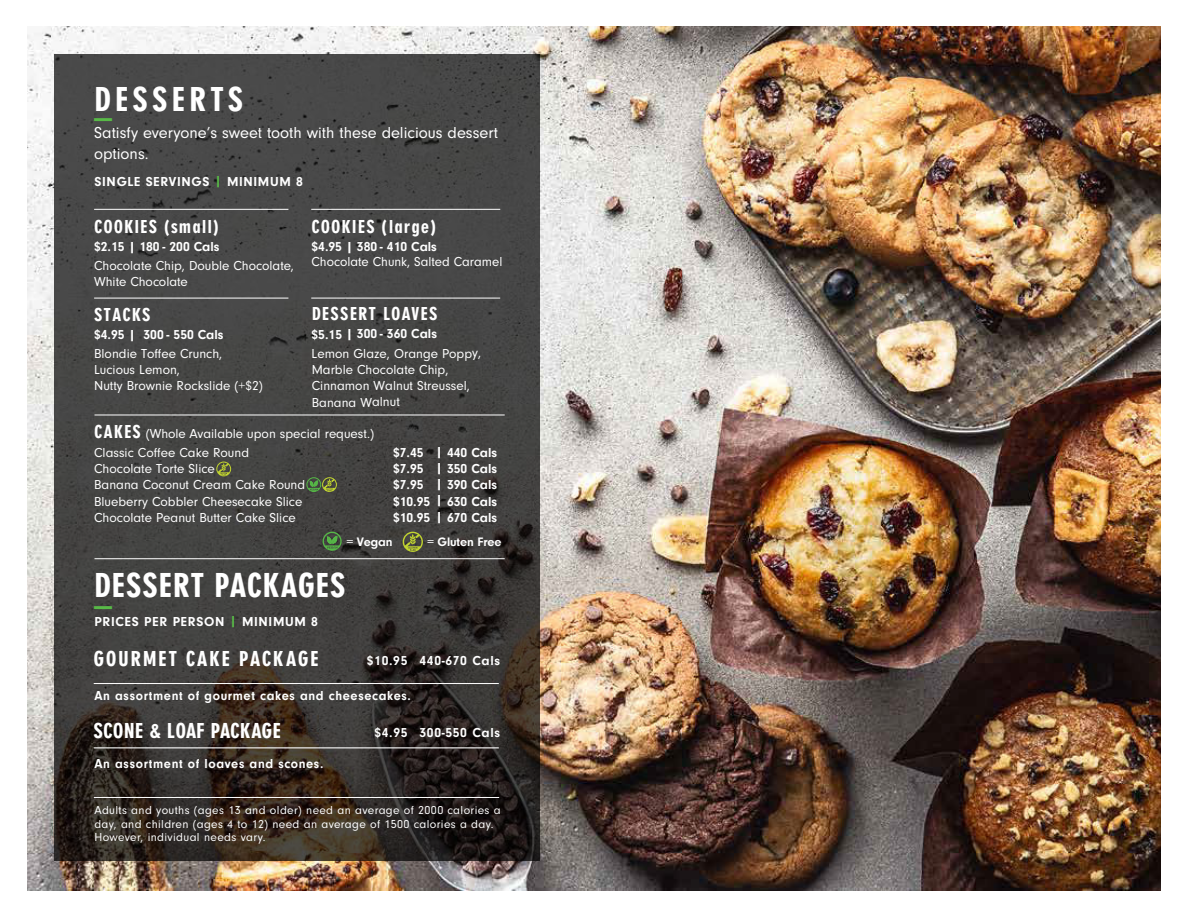
<style>
.page{position:relative;width:1188px;height:918px;background:#fff}
.page>*{position:absolute;margin:0;border:0;box-sizing:border-box;transform-origin:0 0}
.t1{font:900 36px "Neuzeit Gro Ext";letter-spacing:.005em;color:#fff}
.t2{font:900 36px "Neuzeit Gro Ext";letter-spacing:.1em;color:#fff}
.t3{font:900 22.5px "Neuzeit Gro Ext";letter-spacing:.05em;color:#fff}
.t4{font:900 22.5px "Neuzeit Gro Ext";letter-spacing:-.005em;color:#fff}
.t5{font:900 19.5px "Neuzeit Gro Ext";letter-spacing:.05em;color:#fff}
.t6{font:16.5px/21px "Neuzeit Gro";color:#fff}
.t7{font:13.5px/16.2px "Neuzeit Gro";color:#fff}
.t8{font:700 13.5px/16.2px "Neuzeit Gro";letter-spacing:.05em;color:#fff;text-align:justify}
.t9{font:700 13.5px "Neuzeit Gro";letter-spacing:.05em;color:#fff;scale:.95 1}
.t10{font:700 13.5px "Neuzeit Gro";color:#fff}
.t11{font:700 13.5px "Neuzeit Gro";letter-spacing:-.005em;color:#fff}
.t12{font:700 12.75px "Neuzeit Gro";letter-spacing:-.01em;color:#fff}
.t13{font:12px/13.5px "Neuzeit Gro";letter-spacing:.03em;color:#fff}
.s1{color:#58b947}
.s2{font-family:"Neuzeit Gro Ext";font-weight:900;font-size:19.5px}
</style>
<div class="page">
<img style="left:27px;top:26px;width:1134px;height:864px">
<svg style="left:54px;top:54px;width:486px;height:807px;background:#3f3d3b"></svg>
<hr style="left:94px;top:797px;width:405px;height:1px;background:#fff">
<hr style="left:94px;top:209px;width:194px;height:1px;background:#fff">
<hr style="left:94px;top:298px;width:194px;height:1px;background:#fff">
<hr style="left:311px;top:209px;width:189px;height:1px;background:#fff">
<hr style="left:311px;top:298px;width:189px;height:1px;background:#fff">
<hr style="left:94px;top:415px;width:411px;height:1px;background:#fff">
<hr style="left:94px;top:683px;width:405px;height:1px;background:#fff">
<hr style="left:94px;top:748px;width:405px;height:1px;background:#fff">
<svg style="left:306px;top:477px;width:31px;height:15px"></svg>
<svg style="left:216px;top:462px;width:15px;height:14px"></svg>
<svg style="left:323px;top:532px;width:19px;height:19px"></svg>
<svg style="left:403px;top:532px;width:20px;height:20px"></svg>
<hr style="left:94px;top:558px;width:411px;height:1px;background:#fff">
<h1 class="t2" style="left:94px;top:79px;width:151px">D<span class="s1">_</span>ESSERTS</h1>
<p class="t6" style="left:94px;top:123px;width:406px">Satisfy everyone’s sweet tooth with these delicious dessert options.</p>
<p class="t8" style="left:94px;top:174px;width:210px">SINGLE SERVINGS <span class="s1">|</span> MINIMUM 8</p>
<h3 class="t5" style="left:94px;top:216px;width:126px">COOKIES (small)</h3>
<p class="t10" style="left:94px;top:239px;width:127px">$2.15 | 180 - 200 Cals</p>
<p class="t7" style="left:94px;top:258px;width:201px">Chocolate Chip, Double Chocolate,<br>White Chocolate</p>
<h3 class="t5" style="left:94px;top:304px;width:58px">STACKS</h3>
<p class="t10" style="left:94px;top:327px;width:131px">$4.95 | 300 - 550 Cals</p>
<p class="t7" style="left:94px;top:346px;width:170px">Blondie Toffee Crunch,<br>Lucious Lemon,<br>Nutty Brownie Rockslide (+$2)</p>
<p class="t7" style="left:94px;top:426px;width:282px"><span class="s2">CAKES</span> (Whole Available upon special request.)</p>
<h3 class="t5" style="left:312px;top:216px;width:126px">COOKIES (large)</h3>
<p class="t10" style="left:312px;top:239px;width:127px">$4.95 | 380 - 410 Cals</p>
<p class="t7" style="left:312px;top:254px;width:192px">Chocolate Chunk, Salted Caramel</p>
<h3 class="t5" style="left:312px;top:303px;width:127px">DESSERT LOAVES</h3>
<p class="t11" style="left:312px;top:326px;width:127px">$5.15 | 300 - 360 Cals</p>
<p class="t7" style="left:312px;top:346px;width:171px">Lemon Glaze, Orange Poppy,<br>Marble Chocolate Chip,<br>Cinnamon Walnut Streussel,<br>Banana Walnut</p>
<p class="t7" style="left:94px;top:445px;width:213px">Classic Coffee Cake Round<br>Chocolate Torte Slice<br>Banana Coconut Cream Cake Round<br>Blueberry Cobbler Cheesecake Slice<br>Chocolate Peanut Butter Cake Slice</p>
<p class="t8" style="left:393px;top:445px;width:32px">$7.45</p>
<p class="t8" style="left:436px;top:445px;width:63px">| 440 Cals</p>
<p class="t8" style="left:393px;top:461px;width:32px">$7.95</p>
<p class="t8" style="left:436px;top:461px;width:63px">| 350 Cals</p>
<p class="t8" style="left:393px;top:477px;width:32px">$7.95</p>
<p class="t8" style="left:393px;top:477px;width:106px;text-indent:43px">| 390 Cals $10.95 630 Cals $10.95 670 Cals</p>
<p class="t8" style="left:436px;top:492px;width:8px">| |</p>
<p class="t12" style="left:347px;top:534px;width:47px">= Vegan</p>
<p class="t12" style="left:428px;top:534px;width:75px">= Gluten Free</p>
<h1 class="t1" style="left:94px;top:566px;width:253px"><span class="s1">_</span>DESSERT PACKAGES</h1>
<p class="t8" style="left:94px;top:614px;width:225px">PRICES PER PERSON <span class="s1">|</span> MINIMUM 8</p>
<h2 class="t3" style="left:93px;top:647px;width:227px">GOURMET CAKE PACKAGE</h2>
<p class="t8" style="left:367px;top:653px;width:135px">$10.95 440-670 Cals</p>
<p class="t9" style="left:94px;top:688px;width:335px">An assortment of gourmet cakes and cheesecakes.</p>
<h2 class="t4" style="left:93px;top:719px;width:189px">SCONE &amp; LOAF PACKAGE</h2>
<p class="t9" style="left:94px;top:756px;width:242px">An assortment of loaves and scones.</p>
<p class="t8" style="left:374px;top:725px;width:127px">$4.95 300-550 Cals</p>
<p class="t13" style="left:94px;top:804px;width:408px">Adults and youths (ages 13 and older) need an average of 2000 calories a day, and children (ages 4 to 12) need an average of 1500 calories a day.<br>However, individual needs vary.</p>
</div>
